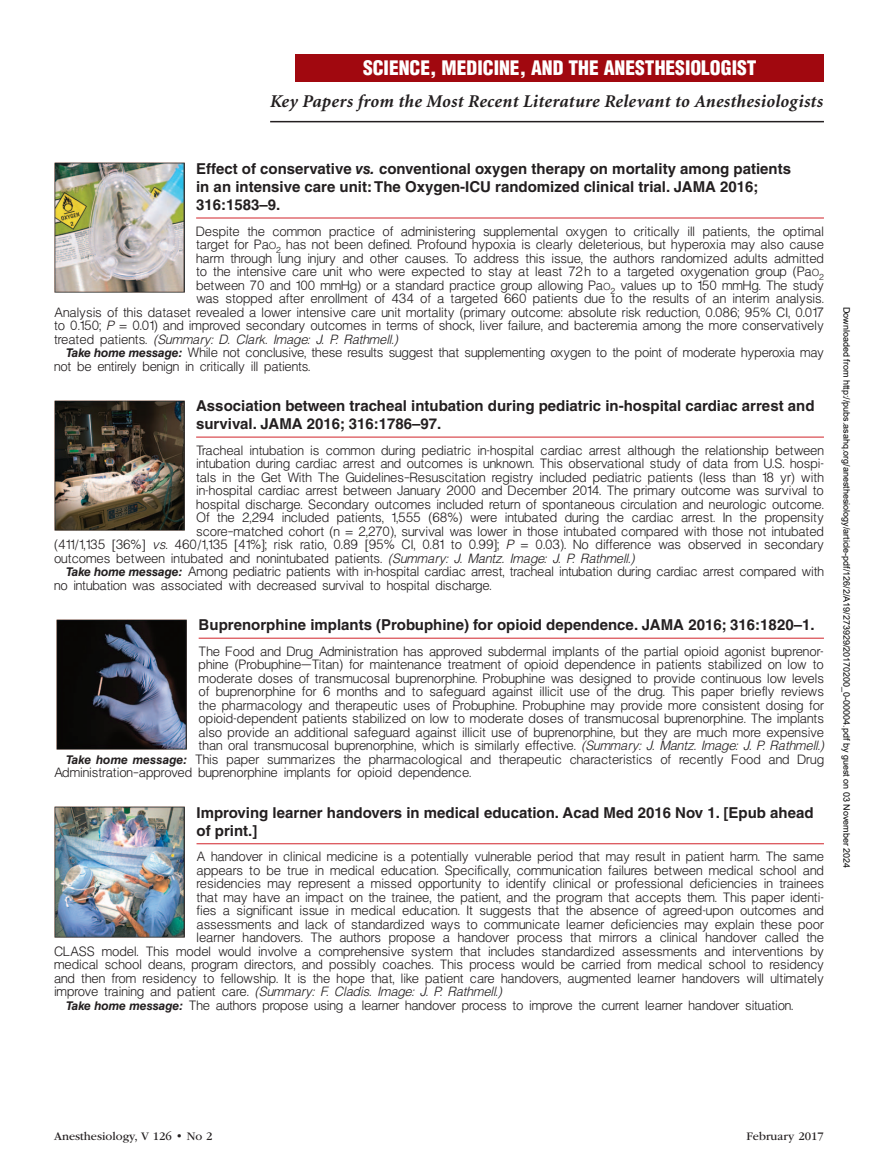
<style>
.page{position:relative;width:878px;height:1175px;background:#fff}
.page>*{position:absolute;margin:0;border:0;box-sizing:border-box;transform-origin:0 0}
.t1{font:900 condensed 19.5px "Helvetica";color:#fff}
.t2{font:italic 700 18px "Minion";letter-spacing:.015em;color:#231f20}
.t3{font:700 15px/18px "Helvetica";color:#231f20}
.t4{font:300 12px "Helvetica";color:#231f20}
.t5{font:italic 300 12px "Helvetica";color:#231f20}
.t6{font:12px "ITC Garamond Std";color:#231f20}
.t7{font:9px "Arial";color:#000}
.s1{font-style:italic}
.s2{font-size:9px}
.s3{font-style:normal}
.s4{font-weight:700;font-style:italic}
</style>
<div class="page">
<div style="left:296px;top:54px;width:528px;height:27px;background:#a1080f"></div>
<hr style="left:270px;top:121px;width:554px;height:1px;background:#231f20">
<hr style="left:196px;top:218px;width:628px;height:1px;background:#d1232a">
<hr style="left:196px;top:437px;width:628px;height:1px;background:#d1232a">
<hr style="left:199px;top:638px;width:624px;height:1px;background:#d1232a">
<hr style="left:196px;top:843px;width:627px;height:1px;background:#d1232a">
<img style="left:54px;top:807px;width:130px;height:130px">
<img style="left:54px;top:400px;width:130px;height:130px">
<img style="left:54px;top:162px;width:130px;height:130px">
<img style="left:57px;top:619px;width:130px;height:130px">
<h1 class="t1" style="left:363px;top:55px;width:395px">SCIENCE , MEDICINE, AND THE ANESTHESIOLOGIST</h1>
<h2 class="t2" style="left:270px;top:93px;width:554px">Key Papers from the Most Recent Literature Relevant to Anesthesiologists</h2>
<p class="t3" style="left:196px;top:160px;width:596px">Effect of conservative <span class="s1">vs.</span> conventional oxygen therapy on mortality among patients in an intensive care unit: The Oxygen-ICU randomized clinical trial. JAMA 2016;<br>316:1583–9.</p>
<p class="t4" style="left:196px;top:223px;width:629px">Despite the common practice of administering supplemental oxygen to critically ill patients, the optimal</p>
<p class="t4" style="left:196px;top:236px;width:629px">target for Pa<span class="s2">o</span><sub>2</sub> has not been defined. Profound hypoxia is clearly deleterious, but hyperoxia may also cause</p>
<p class="t4" style="left:196px;top:250px;width:629px">harm through lung injury and other causes. To address this issue, the authors randomized adults admitted</p>
<p class="t4" style="left:196px;top:263px;width:629px">to the intensive care unit who were expected to stay at least 72h to a targeted oxygenation group (Pa<span class="s2">o</span><sub>2</sub></p>
<p class="t4" style="left:196px;top:277px;width:629px">between 70 and 100 mmHg) or a standard practice group allowing Pa<span class="s2">o</span><sub>2</sub> values up to 150 mmHg. The study</p>
<p class="t4" style="left:196px;top:290px;width:629px">was stopped after enrollment of 434 of a targeted 660 patients due to the results of an interim analysis.</p>
<p class="t4" style="left:54px;top:304px;width:771px">Analysis of this dataset revealed a lower intensive care unit mortality (primary outcome: absolute risk reduction, 0.086; 95% CI, 0.017</p>
<p class="t4" style="left:54px;top:317px;width:771px">to 0.150; <span class="s1">P</span> = 0.01) and improved secondary outcomes in terms of shock, liver failure, and bacteremia among the more conservatively</p>
<p class="t5" style="left:54px;top:331px;width:345px"><span class="s3">treated patients.</span> (Summary: D. Clark. Image: J. P. Rathmell.)</p>
<p class="t4" style="left:66px;top:344px;width:759px"><span class="s4">Take home message:</span> While not conclusive, these results suggest that supplementing oxygen to the point of moderate hyperoxia may</p>
<p class="t4" style="left:54px;top:358px;width:258px">not be entirely benign in critically ill patients.</p>
<p class="t3" style="left:196px;top:397px;width:620px">Association between tracheal intubation during pediatric in-hospital cardiac arrest and survival. JAMA 2016; 316:1786–97.</p>
<p class="t4" style="left:196px;top:442px;width:629px">Tracheal intubation is common during pediatric in-hospital cardiac arrest although the relationship between</p>
<p class="t4" style="left:196px;top:455px;width:629px">intubation during cardiac arrest and outcomes is unknown. This observational study of data from U.S. hospi-</p>
<p class="t4" style="left:196px;top:469px;width:629px">tals in the Get With The Guidelines–Resuscitation registry included pediatric patients (less than 18 yr) with</p>
<p class="t4" style="left:196px;top:482px;width:629px">in-hospital cardiac arrest between January 2000 and December 2014. The primary outcome was survival to</p>
<p class="t4" style="left:196px;top:496px;width:629px">hospital discharge. Secondary outcomes included return of spontaneous circulation and neurologic outcome.</p>
<p class="t4" style="left:196px;top:509px;width:629px">Of the 2,294 included patients, 1,555 (68%) were intubated during the cardiac arrest. In the propensity</p>
<p class="t4" style="left:196px;top:523px;width:629px">score–matched cohort (n = 2,270), survival was lower in those intubated compared with those not intubated</p>
<p class="t4" style="left:54px;top:536px;width:771px">(411/1,135 [36%] <span class="s1">vs.</span> 460/1,135 [41%]; risk ratio, 0.89 [95% CI, 0.81 to 0.99]; <span class="s1">P</span> = 0.03). No difference was observed in secondary</p>
<p class="t4" style="left:54px;top:550px;width:582px">outcomes between intubated and nonintubated patients. <span class="s1">(Summary: J. Mantz. Image: J. P. Rathmell.)</span></p>
<p class="t4" style="left:66px;top:563px;width:759px"><span class="s4">Take home message:</span> Among pediatric patients with in-hospital cardiac arrest, tracheal intubation during cardiac arrest compared with</p>
<p class="t4" style="left:54px;top:577px;width:439px">no intubation was associated with decreased survival to hospital discharge.</p>
<p class="t3" style="left:199px;top:616px;width:617px">Buprenorphine implants (Probuphine) for opioid dependence. JAMA 2016; 316:1820–1.</p>
<p class="t4" style="left:199px;top:643px;width:626px">The Food and Drug Administration has approved subdermal implants of the partial opioid agonist buprenor-</p>
<p class="t4" style="left:199px;top:656px;width:626px">phine (Probuphine—Titan) for maintenance treatment of opioid dependence in patients stabilized on low to</p>
<p class="t4" style="left:199px;top:670px;width:626px">moderate doses of transmucosal buprenorphine. Probuphine was designed to provide continuous low levels</p>
<p class="t4" style="left:199px;top:683px;width:626px">of buprenorphine for 6 months and to safeguard against illicit use of the drug. This paper briefly reviews</p>
<p class="t4" style="left:199px;top:697px;width:626px">the pharmacology and therapeutic uses of Probuphine. Probuphine may provide more consistent dosing for</p>
<p class="t4" style="left:199px;top:710px;width:626px">opioid-dependent patients stabilized on low to moderate doses of transmucosal buprenorphine. The implants</p>
<p class="t4" style="left:199px;top:724px;width:626px">also provide an additional safeguard against illicit use of buprenorphine, but they are much more expensive</p>
<p class="t4" style="left:199px;top:737px;width:626px">than oral transmucosal buprenorphine, which is similarly effective. <span class="s1">(Summary: J. Mantz. Image: J. P. Rathmell.)</span></p>
<p class="t4" style="left:66px;top:751px;width:759px"><span class="s4">Take home message:</span> This paper summarizes the pharmacological and therapeutic characteristics of recently Food and Drug</p>
<p class="t4" style="left:54px;top:764px;width:419px">Administration–approved buprenorphine implants for opioid dependence.</p>
<p class="t3" style="left:196px;top:803px;width:618px">Improving learner handovers in medical education. Acad Med 2016 Nov 1. [Epub ahead of print.]</p>
<p class="t4" style="left:196px;top:848px;width:629px">A handover in clinical medicine is a potentially vulnerable period that may result in patient harm. The same</p>
<p class="t4" style="left:196px;top:862px;width:629px">appears to be true in medical education. Specifically, communication failures between medical school and</p>
<p class="t4" style="left:196px;top:875px;width:629px">residencies may represent a missed opportunity to identify clinical or professional deficiencies in trainees</p>
<p class="t4" style="left:196px;top:889px;width:629px">that may have an impact on the trainee, the patient, and the program that accepts them. This paper identi-</p>
<p class="t4" style="left:196px;top:902px;width:629px">fies a significant issue in medical education. It suggests that the absence of agreed-upon outcomes and</p>
<p class="t4" style="left:196px;top:916px;width:629px">assessments and lack of standardized ways to communicate learner deficiencies may explain these poor</p>
<p class="t4" style="left:196px;top:929px;width:629px">learner handovers. The authors propose a handover process that mirrors a clinical handover called the</p>
<p class="t4" style="left:54px;top:943px;width:771px">CLASS model. This model would involve a comprehensive system that includes standardized assessments and interventions by</p>
<p class="t4" style="left:54px;top:956px;width:771px">medical school deans, program directors, and possibly coaches. This process would be carried from medical school to residency</p>
<p class="t4" style="left:54px;top:970px;width:771px">and then from residency to fellowship. It is the hope that, like patient care handovers, augmented learner handovers will ultimately</p>
<p class="t5" style="left:54px;top:984px;width:449px"><span class="s3">improve training and patient care.</span> (Summary: F. Cladis. Image: J. P. Rathmell.)</p>
<p class="t4" style="left:66px;top:997px;width:728px"><span class="s4">Take home message:</span> The authors propose using a learner handover process to improve the current learner handover situation.</p>
<p class="t7" style="left:850px;top:306px;width:563px;rotate:90deg">Downloaded from http://pubs.asahq.org/anesthesiology/article-pdf/126/2/A19/273929/20170200_0-00004.pdf by guest on 03 November 2024</p>
<p class="t6" style="left:54px;top:1130px;width:160px">Anesthesiology, V 126 • No 2</p>
<p class="t6" style="left:746px;top:1130px;width:79px">February 2017</p>
</div>
